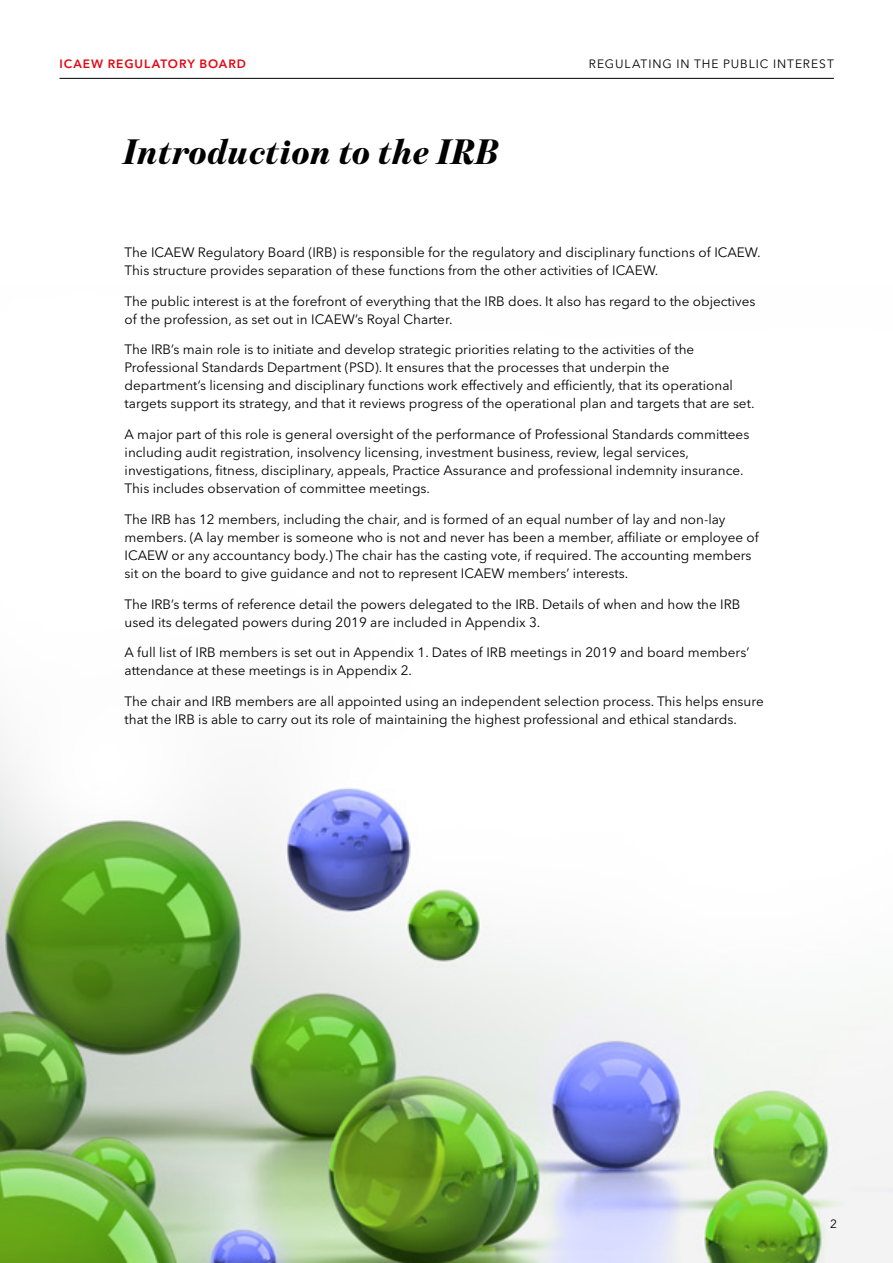
<style>
.page{position:relative;width:893px;height:1263px;background:#fff}
.page>*{position:absolute;margin:0;border:0;box-sizing:border-box;transform-origin:0 0}
.t1{font:italic 900 36px "Benton Mod Disp";letter-spacing:.02em;color:#000}
.t2{font:13.5px/18px "Avenir Next LT Pro";color:#000}
.t3{font:12px "Avenir Next LT Pro";letter-spacing:.08em;color:#000}
.t4{font:600 12px "Avenir Next LT Pro";letter-spacing:.08em;color:#e30613}
.t5{font:12px "Avenir Next";color:#000}
</style>
<div class="page">
<img style="left:0;top:748px;width:893px;height:515px">
<hr style="left:60px;top:78px;width:774px;height:1px;background:#000">
<p class="t4" style="left:60px;top:57px;width:188px">ICAEW REGULATORY BOARD</p>
<p class="t3" style="left:589px;top:57px;width:246px">REGULATING IN THE PUBLIC INTEREST</p>
<h1 class="t1" style="left:124px;top:132px;width:376px">Introduction to the IRB</h1>
<p class="t2" style="left:125px;top:243px;width:637px">The ICAEW Regulatory Board (IRB) is responsible for the regulatory and disciplinary functions of ICAEW.<br>This structure provides separation of these functions from the other activities of ICAEW.</p>
<p class="t2" style="left:125px;top:292px;width:632px">The public interest is at the forefront of everything that the IRB does. It also has regard to the objectives of the profession, as set out in ICAEW’s Royal Charter.</p>
<p class="t2" style="left:125px;top:341px;width:631px">The IRB’s main role is to initiate and develop strategic priorities relating to the activities of the Professional Standards Department (PSD). It ensures that the processes that underpin the<br>department’s licensing and disciplinary functions work effectively and efficiently, that its operational targets support its strategy, and that it reviews progress of the operational plan and targets that are set.</p>
<p class="t2" style="left:125px;top:425px;width:626px">A major part of this role is general oversight of the performance of Professional Standards committees including audit registration, insolvency licensing, investment business, review, legal services, investigations, fitness, disciplinary, appeals, Practice Assurance and professional indemnity insurance.<br>This includes observation of committee meetings.</p>
<p class="t2" style="left:125px;top:510px;width:636px">The IRB has 12 members, including the chair, and is formed of an equal number of lay and non-lay members. (A lay member is someone who is not and never has been a member, affiliate or employee of ICAEW or any accountancy body.) The chair has the casting vote, if required. The accounting members sit on the board to give guidance and not to represent ICAEW members’ interests.</p>
<p class="t2" style="left:125px;top:595px;width:617px">The IRB’s terms of reference detail the powers delegated to the IRB. Details of when and how the IRB used its delegated powers during 2019 are included in Appendix 3.</p>
<p class="t2" style="left:125px;top:644px;width:626px">A full list of IRB members is set out in Appendix 1. Dates of IRB meetings in 2019 and board members’ attendance at these meetings is in Appendix 2.</p>
<p class="t2" style="left:125px;top:692px;width:641px">The chair and IRB members are all appointed using an independent selection process. This helps ensure that the IRB is able to carry out its role of maintaining the highest professional and ethical standards.</p>
<p class="t5" style="left:830px;top:1216px;width:8px">2</p>
</div>
